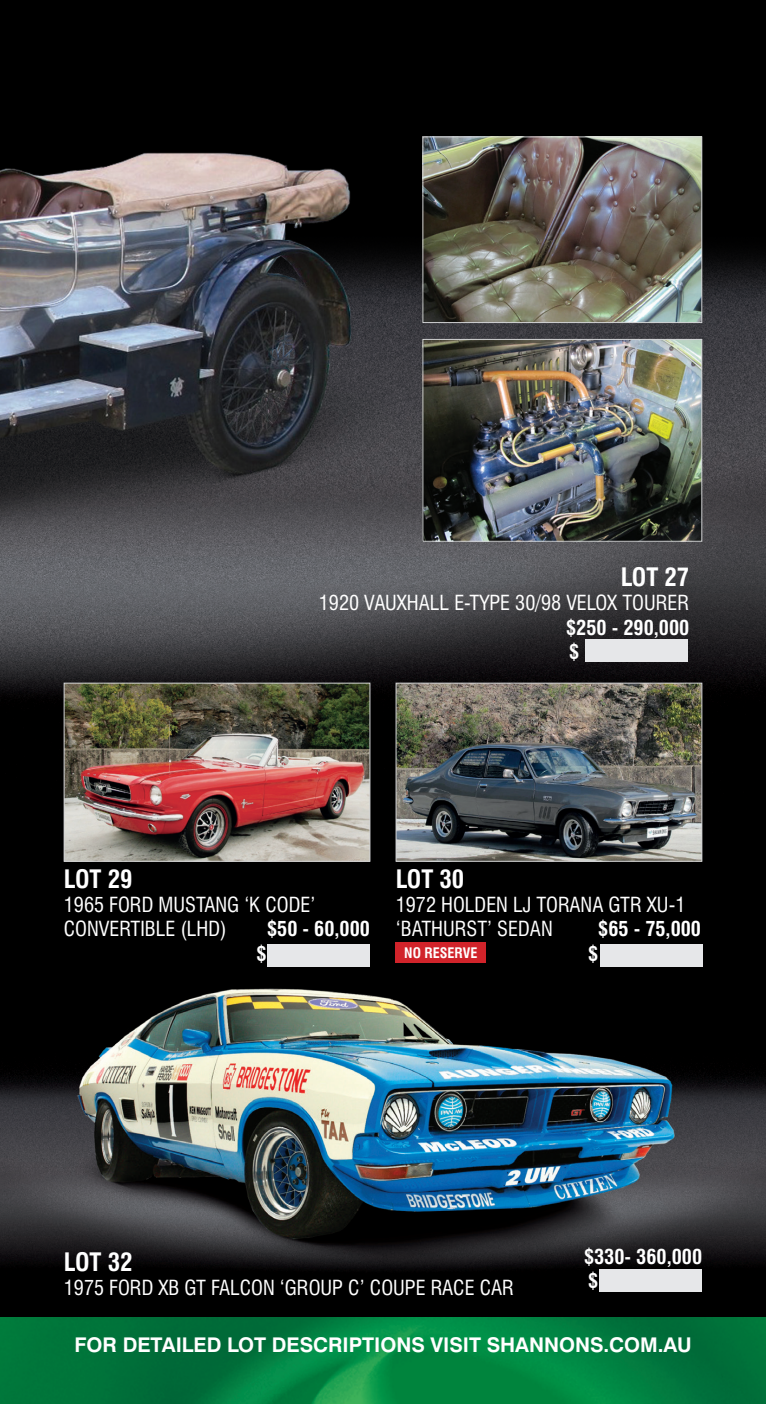
<style>
.page{position:relative;width:766px;height:1404px;background:#fff}
.page>*{position:absolute;margin:0;border:0;box-sizing:border-box;transform-origin:0 0}
.t1{font:700 condensed 24.75px "Swiss 721 BT";color:#fff}
.t2{font:condensed 20.25px/24.3px "Swiss 721 BT";color:#fff}
.t3{font:700 condensed 20.25px/24.3px "Swiss 721 BT";color:#fff}
.t4{font:700 20.25px "Swiss 721 BT";color:#fff}
.t5{font:700 condensed 14.17px "Swiss 721 BT";color:#fff}
</style>
<div class="page">
<div style="left:0;top:0;width:765px;height:1403px;background:#000"></div>
<img style="left:0;top:136px;width:765px;height:725px">
<img style="left:0;top:944px;width:765px;height:459px">
<div style="left:599px;top:1269px;width:102px;height:22px;background:#e6e7e9"></div>
<img style="left:424px;top:341px;width:276px;height:198px">
<div style="left:422px;top:339px;width:280px;height:202px;border:1px solid #d1d2d4"></div>
<img style="left:424px;top:138px;width:276px;height:183px">
<div style="left:422px;top:136px;width:280px;height:187px;border:1px solid #d1d2d4"></div>
<div style="left:585px;top:639px;width:102px;height:22px;background:#e6e7e9"></div>
<img style="left:66px;top:684px;width:302px;height:175px">
<div style="left:64px;top:682px;width:306px;height:179px;border:1px solid #d1d2d4"></div>
<img style="left:397px;top:684px;width:303px;height:175px">
<div style="left:395px;top:682px;width:307px;height:179px;border:1px solid #d1d2d4"></div>
<div style="left:268px;top:944px;width:102px;height:22px;background:#e6e7e9"></div>
<div style="left:599px;top:944px;width:103px;height:22px;background:#e6e7e9"></div>
<div style="left:395px;top:941px;width:91px;height:20px;background:#d1232a"></div>
<p class="t1" style="left:620px;top:562px;width:70px">LOT 27</p>
<p class="t2" style="left:319px;top:590px;width:366px">1920 VAUXHALL E-TYPE 30/98 VELOX TOURER</p>
<p class="t3" style="left:566px;top:615px;width:125px">$250 - 290,000 $</p>
<p class="t1" style="left:64px;top:863px;width:70px">LOT 29</p>
<p class="t2" style="left:64px;top:892px;width:253px">1965 FORD MUSTANG ‘K CODE’<br>CONVERTIBLE (LHD)</p>
<p class="t3" style="left:267px;top:916px;width:104px">$50 - 60,000</p>
<p class="t3" style="left:256px;top:941px;width:12px">$</p>
<p class="t1" style="left:395px;top:863px;width:70px">LOT 30</p>
<p class="t2" style="left:395px;top:892px;width:291px">1972 HOLDEN LJ TORANA GTR XU-1 ‘BATHURST’ SEDAN</p>
<p class="t3" style="left:588px;top:916px;width:114px;text-indent:10px">$65 - 75,000 $</p>
<p class="t5" style="left:404px;top:943px;width:75px">NO RESERVE</p>
<p class="t1" style="left:64px;top:1246px;width:70px">LOT 32</p>
<p class="t2" style="left:64px;top:1275px;width:445px">1975 FORD XB GT FALCON ‘GROUP C’ COUPE RACE CAR</p>
<p class="t3" style="left:584px;top:1243px;width:120px">$330- 360,000 $</p>
<p class="t4" style="left:74px;top:1331px;width:618px">FOR DETAILED LOT DESCRIPTIONS VISIT SHANNONS.COM.AU</p>
</div>
